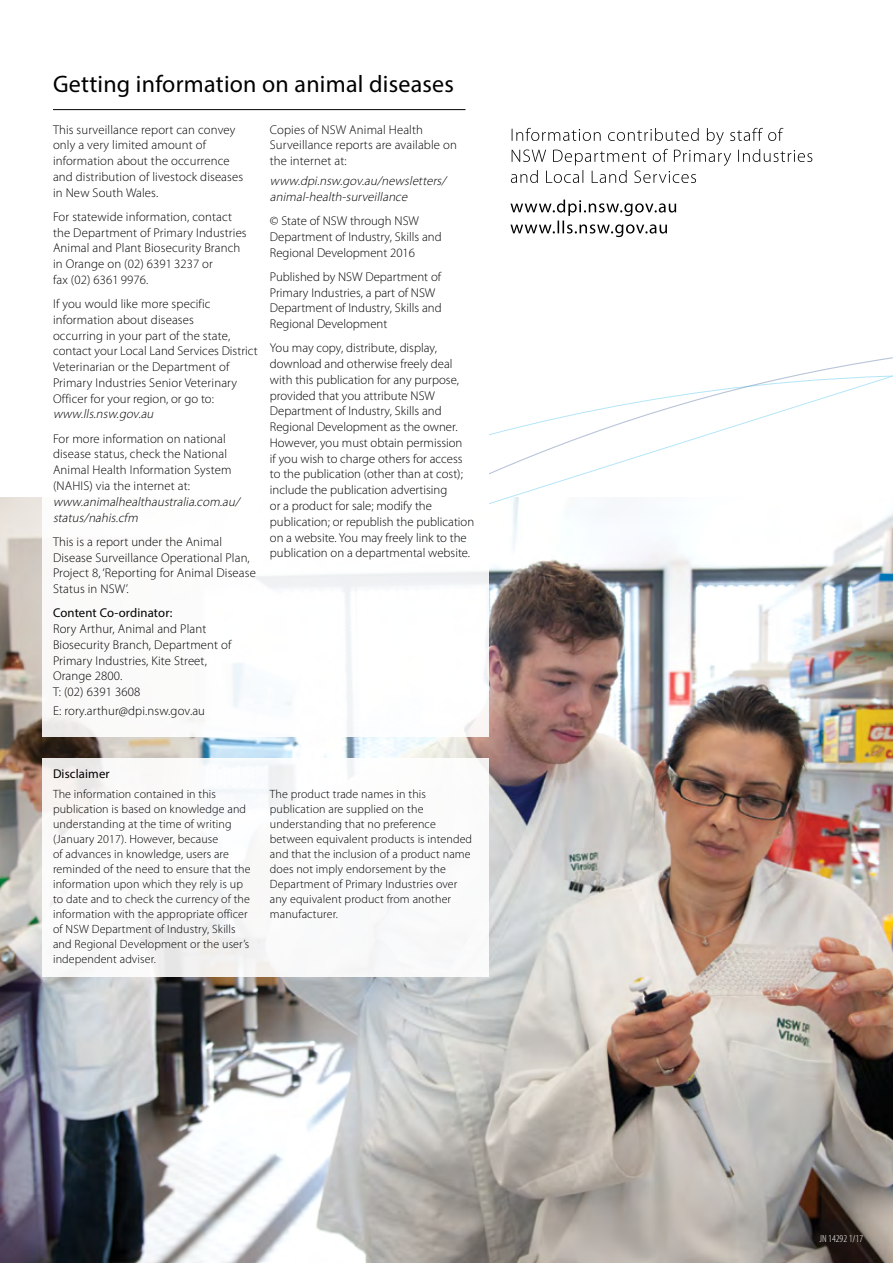
<style>
.page{position:relative;width:893px;height:1263px;background:#fff}
.page>*{position:absolute;margin:0;border:0;box-sizing:border-box;transform-origin:0 0}
.H1{font:24px "Myriad Pro";letter-spacing:.01em;color:#000}
.text{font:300 12.75px/15.8px "Myriad Pro";letter-spacing:.01em;color:#000}
.web_address_-_genera{font:italic 300 12.75px/15.8px "Myriad Pro";color:#000}
.text-2{font:12.75px "Myriad Pro";letter-spacing:.01em;color:#000}
.text-3{font:300 12px/15px "Myriad Pro";letter-spacing:.01em;color:#000}
.t1{font:300 condensed 10.5px "Myriad Pro";color:#fff}
.s1{font-weight:400}
</style>
<div class="page">
<img style="left:0;top:497px;width:893px;height:766px">
<svg style="left:489px;top:375px;width:404px;height:130px"></svg>
<div style="left:42px;top:64px;width:447px;height:672px;background:#fff"></div>
<hr style="left:53px;top:109px;width:412px;height:1px;background:#000">
<div style="left:42px;top:758px;width:447px;height:218px;background:#fff"></div>
<svg style="left:510px;top:200px;width:166px;height:37px"></svg>
<svg style="left:511px;top:128px;width:301px;height:55px"></svg>
<p class="H1" style="left:53px;top:70px;width:402px">Getting information on animal diseases</p>
<p class="text" style="left:53px;top:121px;width:192px">This surveillance report can convey only a very limited amount of information about the occurrence and distribution of livestock diseases in New South Wales.</p>
<p class="text" style="left:53px;top:209px;width:195px">For statewide information, contact the Department of Primary Industries<br>Animal and Plant Biosecurity Branch in Orange on (02) 6391 3237 or<br>fax (02) 6361 9976.</p>
<p class="text" style="left:53px;top:296px;width:206px">If you would like more specific information about diseases<br>occurring in your part of the state, contact your Local Land Services District Veterinarian or the Department of Primary Industries Senior Veterinary Officer for your region, or go to:</p>
<p class="web_address_-_genera" style="left:53px;top:406px;width:105px">www.lls.nsw.gov.au</p>
<p class="text" style="left:53px;top:430px;width:180px">For more information on national disease status, check the National<br>Animal Health Information System (NAHIS) via the internet at:</p>
<p class="web_address_-_genera" style="left:53px;top:493px;width:191px">www.animalhealthaustralia.com.au/ status/nahis.cfm</p>
<p class="text" style="left:53px;top:533px;width:204px">This is a report under the Animal<br>Disease Surveillance Operational Plan,<br>Project 8, ‘Reporting for Animal Disease<br>Status in NSW’.</p>
<p class="text" style="left:53px;top:605px;width:180px"><span class="s1">Content Co-ordinator:<br></span>Rory Arthur, Animal and Plant<br>Biosecurity Branch, Department of<br>Primary Industries, Kite Street,<br>Orange 2800.<br>T: (02) 6391 3608</p>
<p class="text" style="left:53px;top:702px;width:153px">E: rory.arthur@dpi.nsw.gov.au</p>
<p class="text" style="left:270px;top:121px;width:188px">Copies of NSW Animal Health<br>Surveillance reports are available on the internet at:</p>
<p class="web_address_-_genera" style="left:270px;top:173px;width:180px">www.dpi.nsw.gov.au/newsletters/ animal-health-surveillance</p>
<p class="text" style="left:270px;top:213px;width:173px">© State of NSW through NSW<br>Department of Industry, Skills and<br>Regional Development 2016</p>
<p class="text" style="left:270px;top:269px;width:173px">Published by NSW Department of<br>Primary Industries, a part of NSW<br>Department of Industry, Skills and<br>Regional Development</p>
<p class="text" style="left:270px;top:340px;width:206px">You may copy, distribute, display, download and otherwise freely deal with this publication for any purpose, provided that you attribute NSW Department of Industry, Skills and Regional Development as the owner.<br>However, you must obtain permission<br>if you wish to charge others for access to the publication (other than at cost); include the publication advertising<br>or a product for sale; modify the publication; or republish the publication on a website. You may freely link to the publication on a departmental website.</p>
<p class="text-2" style="left:53px;top:766px;width:58px">Disclaimer</p>
<p class="text-3" style="left:53px;top:786px;width:199px">The information contained in this publication is based on knowledge and understanding at the time of writing (January 2017). However, because<br>of advances in knowledge, users are reminded of the need to ensure that the information upon which they rely is up to date and to check the currency of the information with the appropriate officer of NSW Department of Industry, Skills and Regional Development or the user’s independent adviser.</p>
<p class="text-3" style="left:270px;top:786px;width:204px">The product trade names in this publication are supplied on the understanding that no preference between equivalent products is intended and that the inclusion of a product name does not imply endorsement by the Department of Primary Industries over any equivalent product from another manufacturer.</p>
<p class="t1" style="left:819px;top:1232px;width:45px">JN 14292 1/17</p>
</div>
